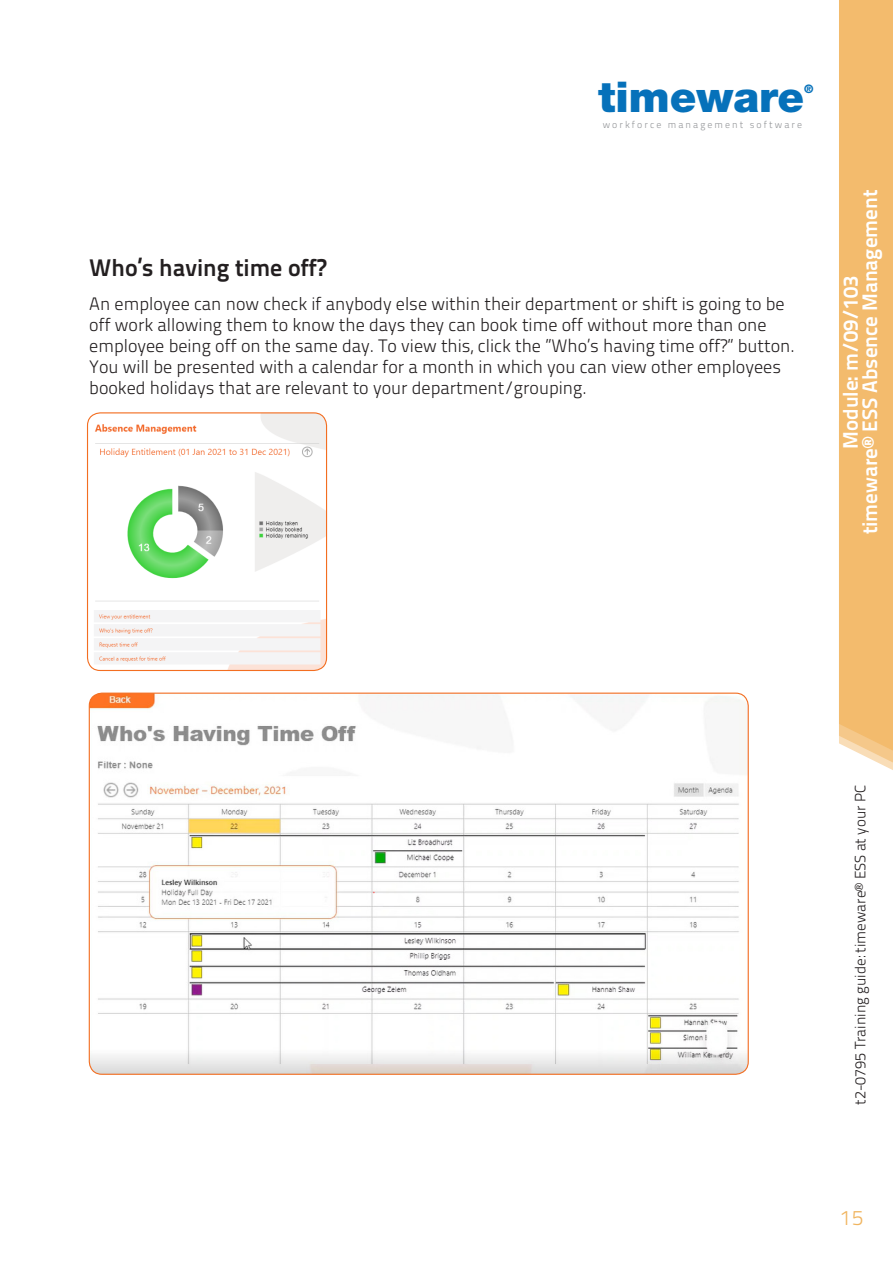
<style>
.page{position:relative;width:893px;height:1263px;background:#fff}
.page>*{position:absolute;margin:0;border:0;box-sizing:border-box;transform-origin:0 0}
.t1{font:900 42.45px "Helvetica Neue";color:#0671ba}
.body_12_on_14{font:24px "Titillium Text 22 L 800 wt";color:#231f20}
.t2{font:21px "Titillium Text 22 L 800 wt";color:#fff}
.t3{font:21px "Titillium Text 22 L 250 wt";color:#f0b45e}
.body_12_on_14-2{font:18px/21px "Titillium Text 22 L 250 wt";color:#231f20}
.t4{font:15px "Titillium Text 22 L 250 wt";color:#231f20}
.t5{font:900 11.7px "Helvetica Neue";color:#0671ba}
.t6{font:9.75px "Titillium Text 22 L 250 wt";letter-spacing:.21em;color:#939598}
</style>
<div class="page">
<div style="left:839px;top:0;width:54px;height:770px;background:#f3bb6d"></div>
<img style="left:89px;top:693px;width:659px;height:381px">
<img style="left:88px;top:413px;width:239px;height:257px">
<div style="left:87px;top:412px;width:240px;height:259px;border:1px solid #f36e21;border-radius:13px"></div>
<h1 class="t1" style="left:598px;top:72px;width:207px">timeware</h1>
<p class="t5" style="left:804px;top:82px;width:11px">®</p>
<p class="t6" style="left:603px;top:117px;width:201px">workforce management software</p>
<p class="body_12_on_14" style="left:89px;top:250px;width:239px">Who’s having time off?</p>
<p class="body_12_on_14-2" style="left:89px;top:292px;width:707px">An employee can now check if anybody else within their department or shift is going to be off work allowing them to know the days they can book time off without more than one employee being off on the same day. To view this, click the ”Who’s having time off?” button.<br>You will be presented with a calendar for a month in which you can view other employees booked holidays that are relevant to your department/grouping.</p>
<p class="t2" style="left:854px;top:534px;width:346px;rotate:-90deg">timeware® ESS Absence Management</p>
<p class="t2" style="left:834px;top:449px;width:175px;rotate:-90deg">Module: m/09/103</p>
<p class="t4" style="left:849px;top:1105px;width:321px;rotate:-90deg">t2-0795 Training guide: timeware® ESS at your PC</p>
<p class="t3" style="left:840px;top:1202px;width:25px">15</p>
</div>
